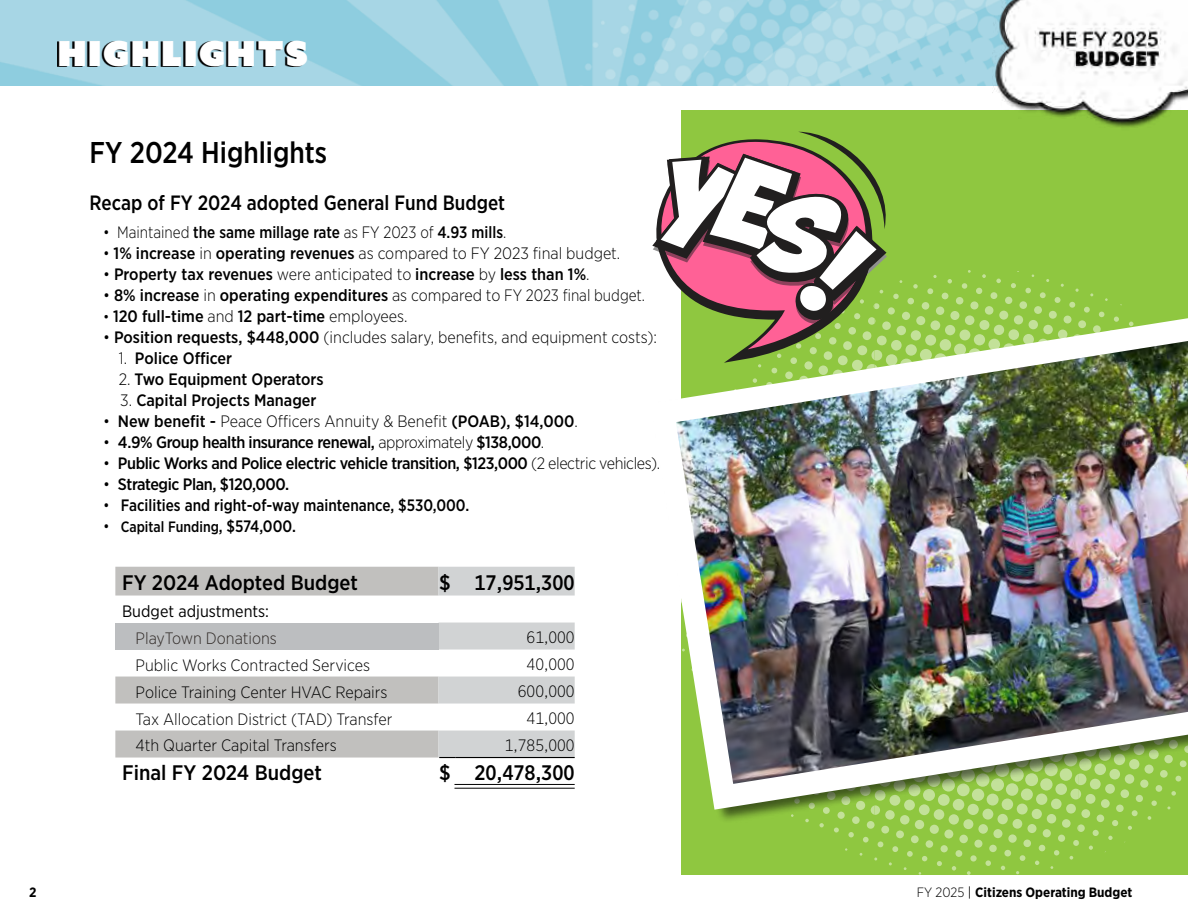
<style>
.page{position:relative;width:1188px;height:918px;background:#fff}
.page>*{position:absolute;margin:0;border:0;box-sizing:border-box;transform-origin:0 0}
.t1{font:34.5px "Azo Sans Uber";letter-spacing:.05em;color:#fff}
.t2{font:500 30px "Gotham Narrow";color:#000;scale:.94 1}
.t3{font:500 21px "Gotham Narrow";color:#000}
.t4{font:500 20.7px "Gotham Narrow";color:#000;scale:.94 1}
.t5{font:300 16.5px "Gotham Narrow";color:#000}
.t6{font:500 16.5px "Gotham Narrow";color:#000}
.t7{font:500 16.5px "Gotham Narrow";letter-spacing:-.025em;color:#000}
.t8{font:500 16.5px "Gotham Narrow";color:#000;scale:.94 1}
.t9{font:300 16.5px "Gotham Narrow";color:#000;scale:.94 1}
.t10{font:16.5px "Gotham Narrow";color:#000}
.t11{font:300 16.5px "Gotham Narrow";color:#312b28}
.t12{font:500 15px "Gotham Narrow";color:#000;scale:.94 1}
.t13{font:700 13.5px "Gotham Narrow";color:#000}
.s1{font-weight:300}
.s2{font-weight:500}
.s3{font-weight:300;font-size:15px}
.s4{font-weight:300;font-size:16.5px}
.s5{font-size:16.5px}
.s6{font-weight:400}
</style>
<div class="page">
<img style="left:0;top:0;width:992px;height:85px">
<div style="left:0;top:110px;width:1188px;height:765px;background:#8fc740"></div>
<div style="left:0;top:102px;width:680px;height:784px;background:#fff"></div>
<svg style="left:115px;top:567px;width:324px;height:191px"></svg>
<div style="left:115px;top:623px;width:324px;height:27px;background:#bcbec0"></div>
<hr style="left:454px;top:784px;width:121px;height:1px;background:#000">
<hr style="left:454px;top:788px;width:121px;height:1px;background:#000">
<svg style="left:439px;top:567px;width:136px;height:191px"></svg>
<hr style="left:455px;top:757px;width:120px;height:1px;background:#000">
<svg style="left:57px;top:41px;width:248px;height:26px;background:#37464b"></svg>
<img style="left:992px;top:0;width:196px;height:128px">
<svg style="left:875px;top:824px;width:203px;height:51px"></svg>
<img style="left:676px;top:296px;width:512px;height:527px">
<svg style="left:676px;top:349px;width:200px;height:14px"></svg>
<svg style="left:676px;top:324px;width:213px;height:25px"></svg>
<svg style="left:652px;top:132px;width:243px;height:192px"></svg>
<h1 class="t1" style="left:58px;top:30px;width:251px">HIGHLIGHTS</h1>
<h2 class="t2" style="left:90px;top:134px;width:254px">FY 2024 Highlights</h2>
<p class="t4" style="left:90px;top:189px;width:444px">Recap of FY 2024 adopted General Fund Budget</p>
<p class="t8" style="left:103px;top:222px;width:430px"><span class="s1">• Maintained</span> the same millage rate <span class="s1">as FY 2023 of</span> 4.93 mills<span class="s1">.</span></p>
<p class="t9" style="left:103px;top:243px;width:552px">• <span class="s2">1% increase</span> in <span class="s2">operating revenues</span> as compared to FY 2023 final budget.</p>
<p class="t6" style="left:103px;top:264px;width:488px"><span class="s1">•</span> Property tax revenues <span class="s1">were anticipated to</span> increase <span class="s1">by</span> less than 1%<span class="s1">.</span></p>
<p class="t5" style="left:103px;top:285px;width:544px">• <span class="s2">8% increase</span> in <span class="s2">operating expenditures</span> as compared to FY 2023 final budget.</p>
<p class="t6" style="left:103px;top:306px;width:306px"><span class="s3">•</span> 120 full-time <span class="s1">and</span> 12 part-time <span class="s1">employees.</span></p>
<p class="t5" style="left:103px;top:327px;width:555px">• <span class="s2">Position requests, $448,000</span> (includes salary, benefits, and equipment costs):</p>
<p class="t6" style="left:119px;top:348px;width:115px"><span class="s1">1.</span> Police Officer</p>
<p class="t6" style="left:119px;top:369px;width:206px"><span class="s1">2.</span> Two Equipment Operators</p>
<p class="t6" style="left:120px;top:390px;width:198px"><span class="s1">3.</span> Capital Projects Manager</p>
<p class="t5" style="left:103px;top:411px;width:476px">• <span class="s2">New benefit -</span> Peace Officers Annuity &amp; Benefit <span class="s2">(POAB), $14,000</span>.</p>
<p class="t7" style="left:103px;top:432px;width:443px"><span class="s1">•</span> 4.9% Group health insurance renewal, <span class="s1">approximately</span> $138,000<span class="s1">.</span></p>
<p class="t7" style="left:103px;top:453px;width:559px"><span class="s1">•</span> Public Works and Police electric vehicle transition, $123,000 <span class="s1">(2 electric vehicles).</span></p>
<p class="t7" style="left:103px;top:474px;width:188px"><span class="s1">•</span> Strategic Plan, $120,000.</p>
<p class="t8" style="left:103px;top:495px;width:391px"><span class="s1">•</span> Facilities and right-of-way maintenance, $530,000.</p>
<p class="t12" style="left:103px;top:517px;width:207px"><span class="s4">•</span> Capital Funding<span class="s5">, $574,000.</span></p>
<p class="t3" style="left:122px;top:569px;width:237px">FY 2024 Adopted Budget</p>
<p class="t3" style="left:439px;top:569px;width:137px">$ 17,951,300</p>
<p class="t10" style="left:122px;top:600px;width:149px">Budget adjustments:</p>
<p class="t11" style="left:136px;top:628px;width:143px">PlayTown Donations</p>
<p class="t5" style="left:527px;top:627px;width:50px">61,000</p>
<p class="t5" style="left:136px;top:655px;width:236px">Public Works Contracted Services</p>
<p class="t5" style="left:527px;top:654px;width:50px">40,000</p>
<p class="t5" style="left:136px;top:682px;width:253px">Police Training Center HVAC Repairs</p>
<p class="t5" style="left:518px;top:681px;width:58px">600,000</p>
<p class="t5" style="left:136px;top:709px;width:259px">Tax Allocation District (TAD) Transfer</p>
<p class="t5" style="left:527px;top:708px;width:50px">41,000</p>
<p class="t5" style="left:136px;top:736px;width:203px">4th Quarter Capital Transfers</p>
<p class="t5" style="left:505px;top:735px;width:71px">1,785,000</p>
<p class="t3" style="left:122px;top:760px;width:201px">Final FY 2024 Budget</p>
<p class="t3" style="left:439px;top:760px;width:137px">$ 20,478,300</p>
<p class="t13" style="left:29px;top:884px;width:9px">2</p>
<p class="t13" style="left:917px;top:884px;width:217px"><span class="s1">FY 2025</span> <span class="s6">|</span> Citizens Operating Budget</p>
</div>
